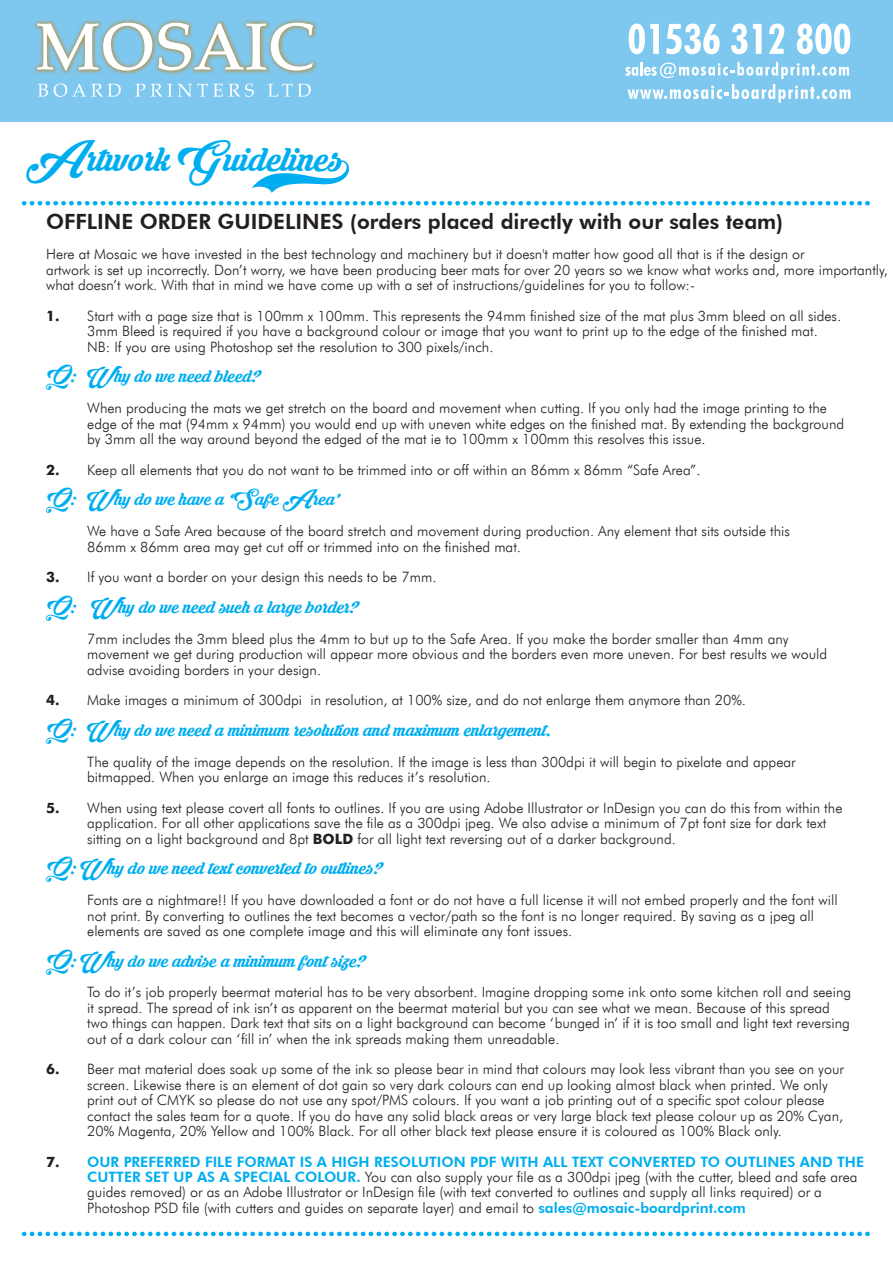
<style>
.page{position:relative;width:893px;height:1263px;background:#fff}
.page>*{position:absolute;margin:0;border:0;box-sizing:border-box;transform-origin:0 0}
.t1{font:42.15px "Krinkes Decor PERSONALUSE";color:#00aeef}
.t2{font:21.45px "Krinkes Decor PERSONALUSE";color:#00aeef}
.t3{font:800 21px "Futura BT";color:#231f20}
.t4{font:300 14.25px/15.5px "Futura BT";color:#231f20}
.s1{font-weight:700}
.s2{font-weight:800;color:#00aeef}
</style>
<div class="page">
<svg style="left:252px;top:160px;width:97px;height:33px"></svg>
<svg style="left:24px;top:1232px;width:845px;height:4px"></svg>
<svg style="left:24px;top:201px;width:845px;height:4px"></svg>
<div style="left:0;top:0;width:893px;height:122px;background:#7ec8ef"></div>
<img style="left:34px;top:19px;width:284px;height:78px">
<svg style="left:37px;top:23px;width:115px;height:48px"></svg>
<svg style="left:159px;top:23px;width:154px;height:48px"></svg>
<svg style="left:38px;top:84px;width:10px;height:13px"></svg>
<svg style="left:54px;top:83px;width:67px;height:14px"></svg>
<svg style="left:135px;top:84px;width:10px;height:13px"></svg>
<svg style="left:151px;top:84px;width:21px;height:13px"></svg>
<svg style="left:178px;top:83px;width:76px;height:14px"></svg>
<svg style="left:268px;top:84px;width:43px;height:13px"></svg>
<svg style="left:629px;top:24px;width:30px;height:30px"></svg>
<svg style="left:666px;top:24px;width:54px;height:30px"></svg>
<svg style="left:731px;top:24px;width:16px;height:30px"></svg>
<svg style="left:753px;top:24px;width:8px;height:30px"></svg>
<svg style="left:769px;top:24px;width:15px;height:30px"></svg>
<svg style="left:797px;top:24px;width:53px;height:30px"></svg>
<svg style="left:625px;top:62px;width:225px;height:41px"></svg>
<h1 class="t1" style="left:26px;top:132px;width:318px">Artwork Guidelines</h1>
<h3 class="t3" style="left:46px;top:208px;width:739px">OFFLINE ORDER GUIDELINES (orders placed directly with our sales team)</h3>
<p class="t4" style="left:46px;top:246px;width:843px">Here at Mosaic we have invested in the best technology and machinery but it doesn't matter how good all that is if the design or<br>artwork is set up incorrectly. Don’t worry, we have been producing beer mats for over 20 years so we know what works and, more importantly, what doesn’t work. With that in mind we have come up with a set of instructions/guidelines for you to follow:-</p>
<p class="t4" style="left:87px;top:308px;width:755px;text-indent:-41px"><span class="s1">1.</span> Start with a page size that is 100mm x 100mm. This represents the 94mm finished size of the mat plus 3mm bleed on all sides.<br>3mm Bleed is required if you have a background colour or image that you want to print up to the edge of the finished mat.<br>NB: If you are using Photoshop set the resolution to 300 pixels/inch.</p>
<h2 class="t2" style="left:46px;top:362px;width:215px">Q: Why do we need bleed?</h2>
<p class="t4" style="left:87px;top:400px;width:759px">When producing the mats we get stretch on the board and movement when cutting. If you only had the image printing to the edge of the mat (94mm x 94mm) you would end up with uneven white edges on the finished mat. By extending the background by 3mm all the way around beyond the edged of the mat ie to 100mm x 100mm this resolves this issue.</p>
<p class="t4" style="left:46px;top:462px;width:656px"><span class="s1">2.</span> Keep all elements that you do not want to be trimmed into or off within an 86mm x 86mm “Safe Area”.</p>
<h2 class="t2" style="left:46px;top:485px;width:296px">Q: Why do we have a ‘Safe Area’</h2>
<p class="t4" style="left:87px;top:523px;width:704px">We have a Safe Area because of the board stretch and movement during production. Any element that sits outside this<br>86mm x 86mm area may get cut off or trimmed into on the finished mat.</p>
<p class="t4" style="left:46px;top:569px;width:392px"><span class="s1">3.</span> If you want a border on your design this needs to be 7mm.</p>
<h2 class="t2" style="left:46px;top:593px;width:313px">Q: Why do we need such a large border?</h2>
<p class="t4" style="left:87px;top:631px;width:741px">7mm includes the 3mm bleed plus the 4mm to but up to the Safe Area. If you make the border smaller than 4mm any movement we get during production will appear more obvious and the borders even more uneven. For best results we would advise avoiding borders in your design.</p>
<p class="t4" style="left:46px;top:692px;width:701px"><span class="s1">4.</span> Make images a minimum of 300dpi in resolution, at 100% size, and do not enlarge them anymore than 20%.</p>
<h2 class="t2" style="left:46px;top:716px;width:507px">Q: Why do we need a minimum resolution and maximum enlargement.</h2>
<p class="t4" style="left:87px;top:754px;width:710px">The quality of the image depends on the resolution. If the image is less than 300dpi it will begin to pixelate and appear bitmapped. When you enlarge an image this reduces it’s resolution.</p>
<p class="t4" style="left:87px;top:800px;width:757px;text-indent:-41px"><span class="s1">5.</span> When using text please covert all fonts to outlines. If you are using Adobe Illustrator or InDesign you can do this from within the application. For all other applications save the file as a 300dpi jpeg. We also advise a minimum of 7pt font size for dark text sitting on a light background and 8pt <span class="s1">BOLD</span> for all light text reversing out of a darker background.</p>
<h2 class="t2" style="left:46px;top:854px;width:337px">Q: Why do we need text converted to outlines?</h2>
<p class="t4" style="left:87px;top:892px;width:752px">Fonts are a nightmare!! If you have downloaded a font or do not have a full license it will not embed properly and the font will not print. By converting to outlines the text becomes a vector/path so the font is no longer required. By saving as a jpeg all elements are saved as one complete image and this will eliminate any font issues.</p>
<h2 class="t2" style="left:46px;top:947px;width:320px">Q: Why do we advise a minimum font size?</h2>
<p class="t4" style="left:87px;top:984px;width:765px">To do it’s job properly beermat material has to be very absorbent. Imagine dropping some ink onto some kitchen roll and seeing it spread. The spread of ink isn’t as apparent on the beermat material but you can see what we mean. Because of this spread two things can happen. Dark text that sits on a light background can become ‘bunged in’ if it is too small and light text reversing out of a dark colour can ‘fill in’ when the ink spreads making them unreadable.</p>
<p class="t4" style="left:87px;top:1061px;width:758px;text-indent:-41px"><span class="s1">6.</span> Beer mat material does soak up some of the ink so please bear in mind that colours may look less vibrant than you see on your screen. Likewise there is an element of dot gain so very dark colours can end up looking almost black when printed. We only print out of CMYK so please do not use any spot/PMS colours. If you want a job printing out of a specific spot colour please contact the sales team for a quote. If you do have any solid black areas or very large black text please colour up as 20% Cyan, 20% Magenta, 20% Yellow and 100% Black. For all other black text please ensure it is coloured as 100% Black only.</p>
<p class="t4" style="left:87px;top:1154px;width:778px;text-indent:-41px"><span class="s1">7.</span> <span class="s2">OUR PREFERRED FILE FORMAT IS A HIGH RESOLUTION PDF WITH ALL TEXT CONVERTED TO OUTLINES AND THE CUTTER SET UP AS A SPECIAL COLOUR.</span> You can also supply your file as a 300dpi jpeg (with the cutter, bleed and safe area guides removed) or as an Adobe Illustrator or InDesign file (with text converted to outlines and supply all links required) or a Photoshop PSD file (with cutters and guides on separate layer) and email to <span class="s2">sales@mosaic-boardprint.com</span></p>
</div>
